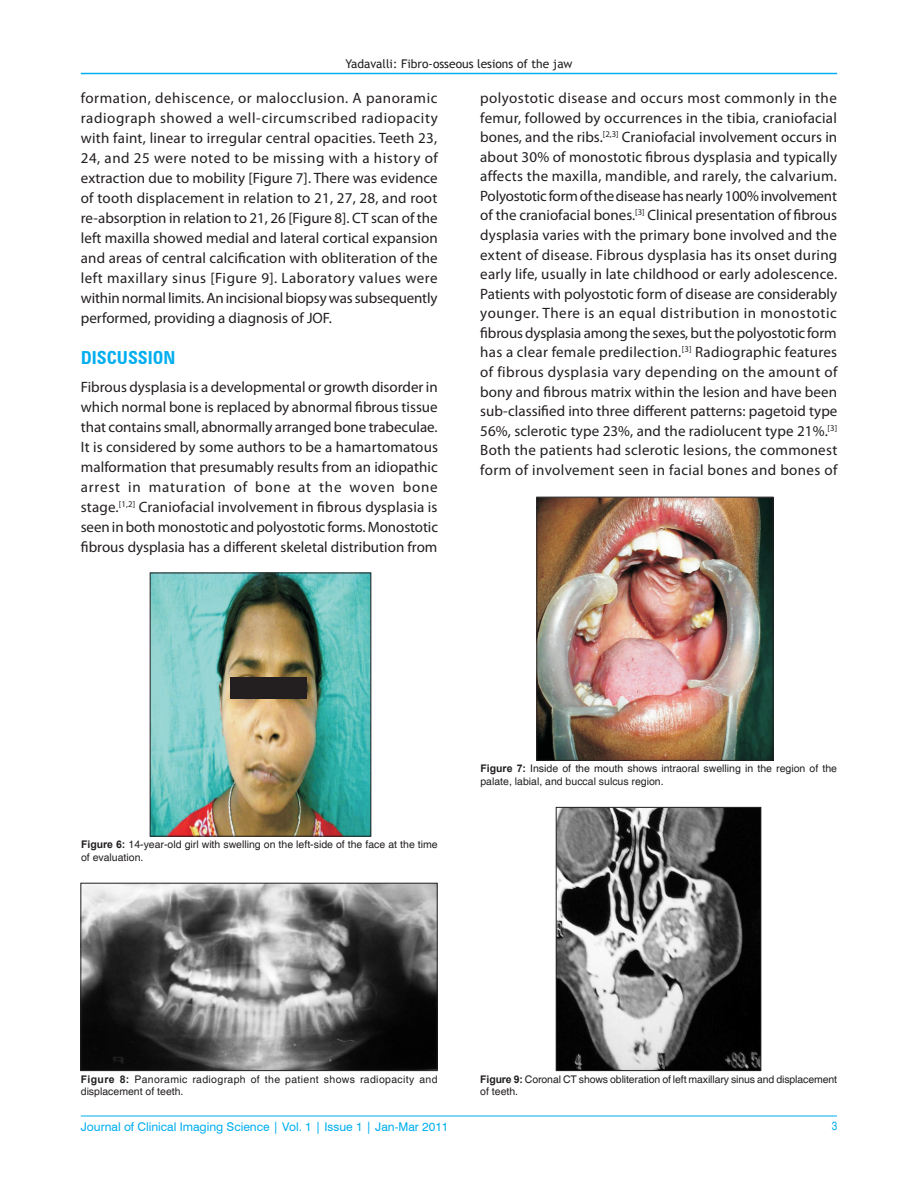
<style>
.page{position:relative;width:918px;height:1188px;background:#fff}
.page>*{position:absolute;margin:0;border:0;box-sizing:border-box;transform-origin:0 0}
.t1{font:700 condensed 18px "Zurich BT";color:#00aeef}
.t2{font:15px/19.5px "Myriad Pro";color:#231f20;text-align:justify}
.t3{font:12px "Swiss 721 BT";color:#00aeef}
.t4{font:12px "Trebuchet MS";color:#231f20}
.t5{font:condensed 12px "Helvetica";color:#00aeef}
.t6{font:10.5px/12.8px "Helvetica";color:#231f20}
.t7{font:10.5px/12.8px "Helvetica";letter-spacing:.035em;color:#231f20}
.s1{font-family:"Arial";font-weight:700}
</style>
<div class="page">
<hr style="left:81px;top:1116px;width:756px;height:1px;background:#00aeef">
<hr style="left:81px;top:73px;width:756px;height:1px;background:#00aeef">
<img style="left:558px;top:809px;width:201px;height:260px">
<div style="left:556px;top:807px;width:205px;height:264px;border:1px solid #231f20"></div>
<img style="left:539px;top:499px;width:232px;height:260px">
<div style="left:537px;top:497px;width:236px;height:264px;border:1px solid #231f20"></div>
<img style="left:83px;top:885px;width:352px;height:184px">
<div style="left:81px;top:883px;width:356px;height:188px;border:1px solid #231f20"></div>
<img style="left:152px;top:575px;width:217px;height:259px">
<div style="left:150px;top:573px;width:221px;height:263px;border:1px solid #231f20"></div>
<div style="left:230px;top:677px;width:77px;height:21px;background:#231f20"></div>
<p class="t4" style="left:345px;top:56px;width:229px">Yadavalli: Fibro-osseous lesions of the jaw</p>
<p class="t2" style="left:480px;top:88px;width:359px">polyostotic disease and occurs most commonly in the femur, followed by occurrences in the tibia, craniofacial bones, and the ribs.<sup>[2,3]</sup> Craniofacial involvement occurs in about 30% of monostotic fibrous dysplasia and typically affects the maxilla, mandible, and rarely, the calvarium.<br>Polyostotic form of the disease has nearly 100% involvement of the craniofacial bones.<sup>[3]</sup> Clinical presentation of fibrous dysplasia varies with the primary bone involved and the extent of disease. Fibrous dysplasia has its onset during early life, usually in late childhood or early adolescence.<br>Patients with polyostotic form of disease are considerably younger. There is an equal distribution in monostotic fibrous dysplasia among the sexes, but the polyostotic form has a clear female predilection.<sup>[3]</sup> Radiographic features of fibrous dysplasia vary depending on the amount of bony and fibrous matrix within the lesion and have been sub-classified into three different patterns: pagetoid type 56%, sclerotic type 23%, and the radiolucent type 21%.<sup>[3] </sup>Both the patients had sclerotic lesions, the commonest form of involvement seen in facial bones and bones of</p>
<p class="t2" style="left:81px;top:88px;width:359px;line-height:20px">formation, dehiscence, or malocclusion. A panoramic radiograph showed a well-circumscribed radiopacity with faint, linear to irregular central opacities. Teeth 23, 24, and 25 were noted to be missing with a history of extraction due to mobility [Figure 7]. There was evidence of tooth displacement in relation to 21, 27, 28, and root re-absorption in relation to 21, 26 [Figure 8]. CT scan of the left maxilla showed medial and lateral cortical expansion and areas of central calcification with obliteration of the left maxillary sinus [Figure 9]. Laboratory values were within normal limits. An incisional biopsy was subsequently performed, providing a diagnosis of JOF.</p>
<p class="t1" style="left:81px;top:346px;width:96px">DISCUSSION</p>
<p class="t2" style="left:81px;top:377px;width:359px;line-height:20px">Fibrous dysplasia is a developmental or growth disorder in which normal bone is replaced by abnormal fibrous tissue that contains small, abnormally arranged bone trabeculae.<br>It is considered by some authors to be a hamartomatous malformation that presumably results from an idiopathic arrest in maturation of bone at the woven bone stage.<sup>[1,2]</sup> Craniofacial involvement in fibrous dysplasia is seen in both monostotic and polyostotic forms. Monostotic fibrous dysplasia has a different skeletal distribution from</p>
<p class="t6" style="left:81px;top:839px;width:358px"><span class="s1">Figure 6:</span> 14-year-old girl with swelling on the left-side of the face at the time of evaluation.</p>
<p class="t6" style="left:480px;top:763px;width:358px"><span class="s1">Figure 7:</span> Inside of the mouth shows intraoral swelling in the region of the palate, labial, and buccal sulcus region.</p>
<p class="t7" style="left:81px;top:1073px;width:358px"><span class="s1">Figure 8:</span> Panoramic radiograph of the patient shows radiopacity and displacement of teeth.</p>
<p class="t6" style="left:480px;top:1073px;width:358px"><span class="s1">Figure 9:</span> Coronal CT shows obliteration of left maxillary sinus and displacement of teeth.</p>
<p class="t3" style="left:81px;top:1119px;width:369px">Journal of Clinical Imaging Science | Vol. 1 | Issue 1 | Jan-Mar 2011</p>
<p class="t5" style="left:832px;top:1119px;width:7px">3</p>
</div>
